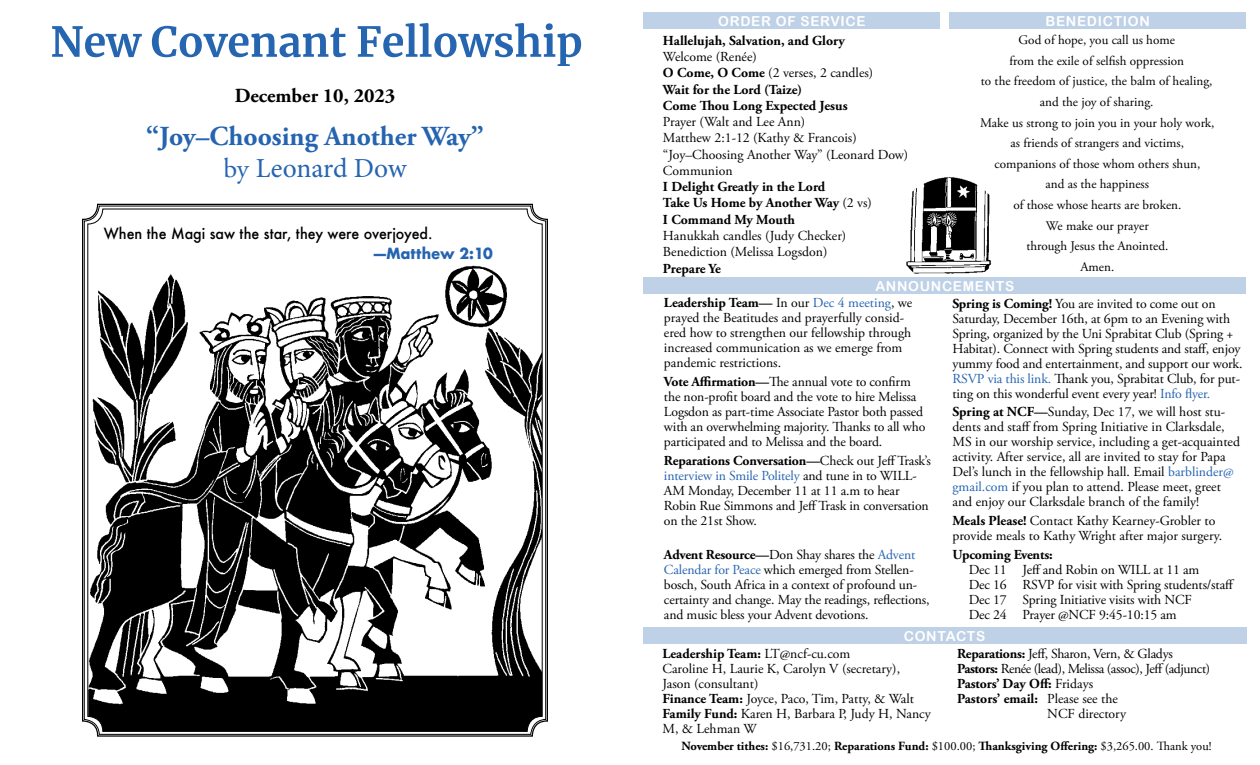
<style>
.page{position:relative;width:1260px;height:765px;background:#fff}
.page>*{position:absolute;margin:0;border:0;box-sizing:border-box;transform-origin:0 0}
.t1{font:700 27.5px "Adobe Garamond Pro";color:#2564b0}
.t2{font:27.5px "Minion Pro";letter-spacing:-.005em;color:#2564b0}
.t3{font:700 20px "Adobe Garamond Pro";color:#000}
.t4{font:500 15px "Futura";color:#000;scale:.95 1}
.t5{font:700 15px "Futura";color:#2564b0;scale:.95 1}
.t6{font:13.75px/15px "Adobe Garamond Pro";letter-spacing:-.01em;color:#000}
.t7{font:700 13.75px/16.2px "Adobe Garamond Pro";color:#000}
.t8{font:13.75px "Adobe Garamond Pro";letter-spacing:-.03em;color:#000}
.t9{font:13.75px "Arial Rounded MT Bold";letter-spacing:.05em;color:#fff}
.t10{font:700 13.75px "Adobe Garamond Pro";letter-spacing:-.02em;color:#000}
.t11{font:13.12px/20.6px "Adobe Garamond Pro";color:#000;text-align:center}
.t12{font:700 12.5px "Adobe Garamond Pro";color:#000}
.s1{font-family:"Adobe Garamond Pro"}
.s2{font-weight:400}
.s3{font-weight:700}
.s4{color:#2564b0}
</style>
<div class="page">
<svg style="left:52px;top:23px;width:529px;height:43px"></svg>
<svg style="left:82px;top:203px;width:466px;height:534px"></svg>
<img style="left:88px;top:247px;width:454px;height:484px">
<div style="left:643px;top:12px;width:298px;height:17px;background:#bed1e7"></div>
<div style="left:643px;top:278px;width:603px;height:16px;background:#bed1e7"></div>
<div style="left:949px;top:12px;width:297px;height:17px;background:#bed1e7"></div>
<div style="left:643px;top:628px;width:603px;height:16px;background:#bed1e7"></div>
<img style="left:906px;top:177px;width:86px;height:97px">
<h2 class="t3" style="left:235px;top:84px;width:162px">December 10, 2023</h2>
<h1 class="t1" style="left:146px;top:120px;width:339px">“Joy–Choosing Another Way”</h1>
<h1 class="t2" style="left:223px;top:150px;width:185px"><span class="s1">by</span> Leonard Dow</h1>
<p class="t4" style="left:104px;top:223px;width:348px">When the Magi saw the star, they were overjoyed.</p>
<p class="t5" style="left:374px;top:242px;width:127px">—Matthew 2:10</p>
<p class="t9" style="left:718px;top:13px;width:149px">ORDER OF SERVICE</p>
<p class="t9" style="left:1046px;top:13px;width:106px">BENEDICTION</p>
<p class="t11" style="left:980px;top:30px;width:236px">God of hope, you call us home<br>from the exile of selfish oppression<br>to the freedom of justice, the balm of healing, and the joy of sharing.<br>Make us strong to join you in your holy work, as friends of strangers and victims, companions of those whom others shun,<br>and as the happiness<br>of those whose hearts are broken.<br>We make our prayer<br>through Jesus the Anointed.<br>Amen.</p>
<p class="t9" style="left:875px;top:278px;width:141px">ANNOUNCEMENTS</p>
<p class="t7" style="left:663px;top:33px;width:184px">Hallelujah, Salvation, and Glory</p>
<p class="t7" style="left:663px;top:49px;width:212px"><span class="s2">Welcome (Renée)<br></span>O Come, O Come <span class="s2">(2 verses, 2 candles)<br></span>Wait for the Lord (Taize)<br>Come Thou Long Expected Jesus</p>
<p class="t6" style="left:663px;top:114px;width:247px;line-height:16.2px">Prayer (Walt and Lee Ann)<br>Matthew 2:1-12 (Kathy &amp; Francois) “Joy–Choosing Another Way” (Leonard Dow)<br>Communion</p>
<p class="t7" style="left:663px;top:179px;width:211px">I Delight Greatly in the Lord<br>Take Us Home by Another Way <span class="s2">(2 vs)<br></span>I Command My Mouth</p>
<p class="t6" style="left:663px;top:228px;width:185px;line-height:16.2px">Hanukkah candles (Judy Checker)<br>Benediction (Melissa Logsdon)</p>
<p class="t10" style="left:663px;top:260px;width:59px">Prepare Ye</p>
<p class="t6" style="left:664px;top:296px;width:250px"><span class="s3">Leadership Team—</span> In our <span class="s4">Dec 4 meeting</span>, we prayed the Beatitudes and prayerfully consid&shy;ered how to strengthen our fellowship through increased communication as we emerge from pandemic restrictions.</p>
<p class="t6" style="left:664px;top:375px;width:263px"><span class="s3">Vote Affirmation—</span>The annual vote to confirm the non-profit board and the vote to hire Melissa Logsdon as part-time Associate Pastor both passed with an overwhelming majority. Thanks to all who participated and to Melissa and the board.</p>
<p class="t6" style="left:664px;top:454px;width:269px"><span class="s3">Reparations Conversation—</span>Check out Jeff Trask’s <span class="s4">interview in Smile Politely</span> and tune in to WILL-AM Monday, December 11 at 11 a.m to hear Robin Rue Simmons and Jeff Trask in conversation on the 21st Show.</p>
<p class="t6" style="left:664px;top:547px;width:267px"><span class="s3">Advent Resource—</span>Don Shay shares the <span class="s4">Advent Calendar for Peace</span> which emerged from Stellen&shy;bosch, South Africa in a context of profound un&shy;certainty and change. May the readings, reflections, and music bless your Advent devotions.</p>
<p class="t6" style="left:953px;top:296px;width:292px"><span class="s3">Spring is Coming!</span> You are invited to come out on Saturday, December 16th, at 6pm to an Evening with Spring, organized by the Uni Sprabitat Club (Spring + Habitat). Connect with Spring students and staff, enjoy yummy food and entertainment, and support our work.<br><span class="s4">RSVP via this link.</span> Thank you, Sprabitat Club, for put&shy;ting on this wonderful event every year! <span class="s4">Info flyer.</span></p>
<p class="t6" style="left:953px;top:405px;width:289px"><span class="s3">Spring at NCF—</span>Sunday, Dec 17, we will host stu&shy;dents and staff from Spring Initiative in Clarksdale, MS in our worship service, including a get-acquainted activity. After service, all are invited to stay for Papa Del’s lunch in the fellowship hall. Email <span class="s4">barblinder@ gmail.com</span> if you plan to attend. Please meet, greet and enjoy our Clarksdale branch of the family!</p>
<p class="t6" style="left:953px;top:514px;width:271px"><span class="s3">Meals Please!</span> Contact Kathy Kearney-Grobler to provide meals to Kathy Wright after major surgery.</p>
<p class="t7" style="left:953px;top:547px;width:102px">Upcoming Events:</p>
<p class="t6" style="left:969px;top:562px;width:267px">Dec 11 Jeff and Robin on WILL at 11 am<br>Dec 16 RSVP for visit with Spring students/staff Dec 17 Spring Initiative visits with NCF<br>Dec 24 Prayer @NCF 9:45-10:15 am</p>
<p class="t9" style="left:904px;top:628px;width:83px">CONTACTS</p>
<p class="t6" style="left:663px;top:646px;width:270px"><span class="s3">Leadership Team:</span> LT@ncf-cu.com<br>Caroline H, Laurie K, Carolyn V (secretary), Jason (consultant)<br><span class="s3">Finance Team:</span> Joyce, Paco, Tim, Patty, &amp; Walt <span class="s3">Family Fund:</span> Karen H, Barbara P, Judy H, Nancy M, &amp; Lehman W</p>
<p class="t6" style="left:957px;top:646px;width:217px"><span class="s3">Reparations:</span> Jeff, Sharon, Vern, &amp; Gladys</p>
<p class="t8" style="left:957px;top:660px;width:254px"><span class="s3">Pastors:</span> Renée (lead), Melissa (assoc), Jeff (adjunct)</p>
<p class="t7" style="left:957px;top:675px;width:137px">Pastors’ Day Off: <span class="s2">Fridays</span></p>
<p class="t7" style="left:957px;top:690px;width:162px">Pastors’ email: <span class="s2">Please see the</span></p>
<p class="t6" style="left:1047px;top:706px;width:80px">NCF directory</p>
<p class="t12" style="left:682px;top:739px;width:531px">November tithes: <span class="s2">$16,731.20;</span> Reparations Fund: <span class="s2">$100.00;</span> Thanksgiving Offering: <span class="s2">$3,265.00. Thank you!</span></p>
</div>
